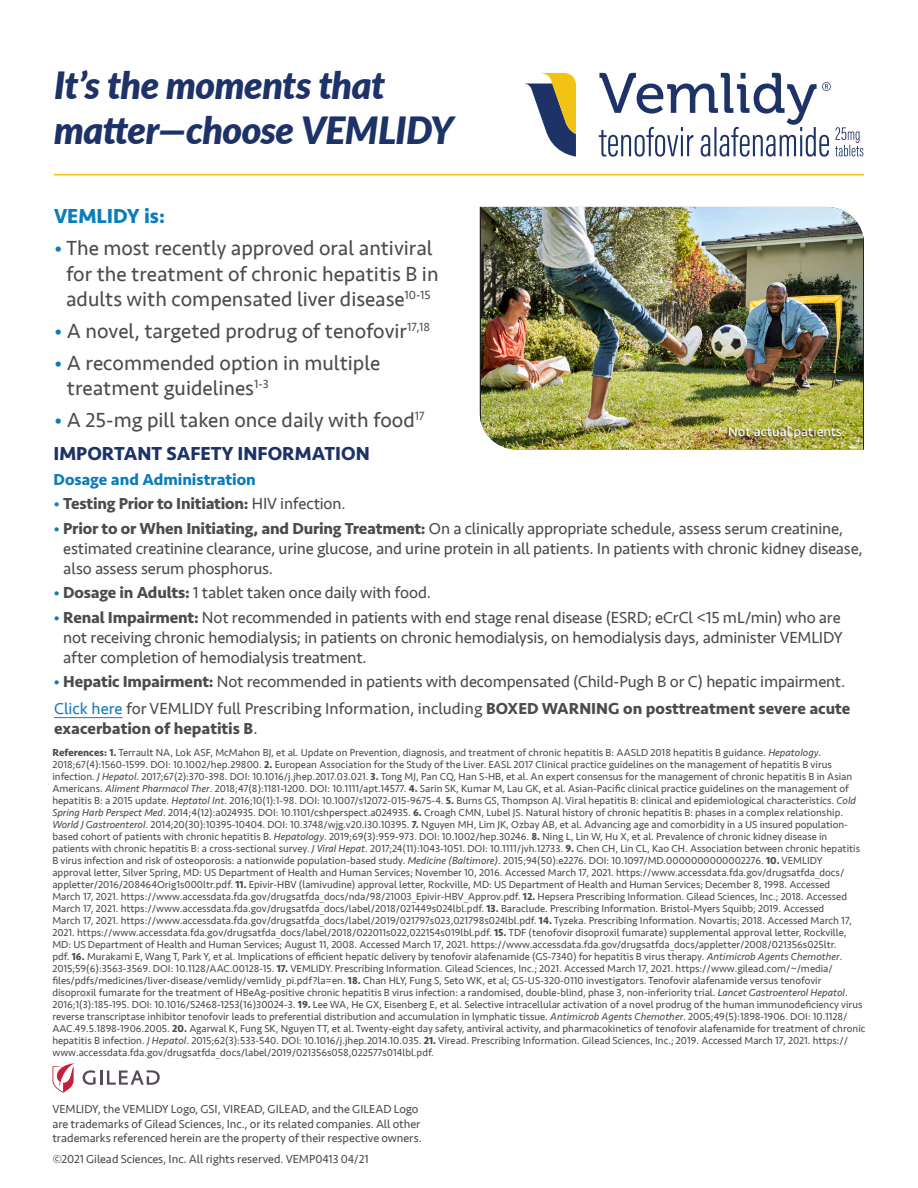
<style>
.page{position:relative;width:918px;height:1188px;background:#fff}
.page>*{position:absolute;margin:0;border:0;box-sizing:border-box;transform-origin:0 0}
.t1{font:italic 900 37.5px/45px "Lato";letter-spacing:-.015em;color:#1d3267}
.t2{font:21px/25.2px "Seravek";color:#4b4c4d;text-align:center}
.t3{font:700 21px "Seravek";color:#0b7dba}
.t4{font:700 19.5px "Seravek";color:#1d3267}
.body_copy{font:16.5px/19.8px "Seravek";letter-spacing:-.015em;color:#4b4c4d}
.body_copy-2{font:700 16.5px/19.8px "Seravek";letter-spacing:-.005em;color:#4b4c4d}
.body_copy-3{font:700 16.5px "Seravek";letter-spacing:-.005em;color:#0b7dba}
.t5{font:13.5px "Seravek";letter-spacing:.01em;color:#fff}
.t6{font:12px/14.4px "Seravek";letter-spacing:-.005em;color:#4b4c4d}
.t7{font:10.5px/12px "Seravek";color:#4b4c4d}
.s1{color:#0b7dba}
.s2{font-weight:400;color:#0b7dba}
.s3{font-weight:400}
.s4{font-weight:700}
.s5{font-weight:400;color:#167cbb}
.s6{font-style:italic}
</style>
<div class="page">
<svg style="left:83px;top:1070px;width:77px;height:15px"></svg>
<svg style="left:53px;top:1063px;width:22px;height:30px"></svg>
<hr style="left:54px;top:174px;width:810px;height:2px;background:#f3c314">
<hr style="left:54px;top:717px;width:69px;height:1px;background:#167cbb">
<svg style="left:599px;top:73px;width:264px;height:84px"></svg>
<svg style="left:524px;top:73px;width:52px;height:84px"></svg>
<img style="left:480px;top:207px;width:384px;height:243px">
<div style="left:727px;top:426px;width:118px;height:15px;background:#231f20;opacity:.75"></div>
<p class="t1" style="left:54px;top:61px;width:401px">It’s the moments that matter—choose VEMLIDY</p>
<p class="t3" style="left:54px;top:203px;width:113px">VEMLIDY is:</p>
<p class="t2" style="left:54px;top:236px;width:386px"><span class="s1">•</span> The most recently approved oral antiviral for the treatment of chronic hepatitis B in adults with compensated liver disease<sup>10-15</sup></p>
<p class="t2" style="left:54px;top:318px;width:378px"><span class="s1">•</span> A novel, targeted prodrug of tenofovir<sup>17,18</sup></p>
<p class="t2" style="left:67px;top:350px;width:315px;text-align:left;text-indent:-13px"><span class="s1">•</span> A recommended option in multiple treatment guidelines<sup>1-3</sup></p>
<p class="t2" style="left:54px;top:407px;width:372px"><span class="s1">•</span> A 25-mg pill taken once daily with food<sup>17</sup></p>
<p class="t5" style="left:728px;top:422px;width:119px">Not actual patients.</p>
<p class="t4" style="left:53px;top:442px;width:318px">IMPORTANT SAFETY INFORMATION</p>
<p class="body_copy-3" style="left:53px;top:469px;width:204px">Dosage and Administration</p>
<p class="body_copy-2" style="left:53px;top:494px;width:294px"><span class="s2">•</span> Testing Prior to Initiation: <span class="s3">HIV infection.</span></p>
<p class="body_copy" style="left:63px;top:519px;width:801px;text-indent:-10px"><span class="s1">•</span> <span class="s4">Prior to or When Initiating, and During Treatment:</span> On a clinically appropriate schedule, assess serum creatinine, estimated creatinine clearance, urine glucose, and urine protein in all patients. In patients with chronic kidney disease, also assess serum phosphorus.</p>
<p class="body_copy" style="left:53px;top:583px;width:379px"><span class="s1">•</span> <span class="s4">Dosage in Adults:</span> 1 tablet taken once daily with food.</p>
<p class="body_copy" style="left:63px;top:608px;width:781px;text-align:justify;text-indent:-10px"><span class="s1">•</span> <span class="s4">Renal Impairment:</span> Not recommended in patients with end stage renal disease (ESRD; eCrCl &lt;15 mL/min) who are not receiving chronic hemodialysis; in patients on chronic hemodialysis, on hemodialysis days, administer VEMLIDY after completion of hemodialysis treatment.</p>
<p class="body_copy" style="left:53px;top:672px;width:793px"><span class="s1">•</span> <span class="s4">Hepatic Impairment:</span> Not recommended in patients with decompensated (Child-Pugh B or C) hepatic impairment.</p>
<p class="body_copy-2" style="left:54px;top:699px;width:798px"><span class="s5">Click here</span> <span class="s3">for VEMLIDY full Prescribing Information, including</span> BOXED WARNING on posttreatment severe acute exacerbation of hepatitis B<span class="s3">.</span></p>
<p class="t7" style="left:52px;top:747px;width:815px"><span class="s4">References: 1.</span> Terrault NA, Lok ASF, McMahon BJ, et al. Update on Prevention, diagnosis, and treatment of chronic hepatitis B: AASLD 2018 hepatitis B guidance. <span class="s6">Hepatology</span>.<br>2018;67(4):1560-1599. DOI: 10.1002/hep.29800. <span class="s4">2.</span> European Association for the Study of the Liver. EASL 2017 Clinical practice guidelines on the management of hepatitis B virus infection. <span class="s6">J Hepatol</span>. 2017;67(2):370-398. DOI: 10.1016/j.jhep.2017.03.021. <span class="s4">3.</span> Tong MJ, Pan CQ, Han S-HB, et al. An expert consensus for the management of chronic hepatitis B in Asian Americans. <span class="s6">Aliment Pharmacol Ther</span>. 2018;47(8):1181-1200. DOI: 10.1111/apt.14577. <span class="s4">4.</span> Sarin SK, Kumar M, Lau GK, et al. Asian-Pacific clinical practice guidelines on the management of hepatitis B: a 2015 update. <span class="s6">Heptatol Int</span>. 2016;10(1):1-98. DOI: 10.1007/s12072-015-9675-4. <span class="s4">5.</span> Burns GS, Thompson AJ. Viral hepatitis B: clinical and epidemiological characteristics. <span class="s6">Cold Spring Harb Perspect Med</span>. 2014;4(12):a024935. DOI: 10.1101/cshperspect.a024935. <span class="s4">6.</span> Croagh CMN, Lubel JS. Natural history of chronic hepatitis B: phases in a complex relationship.<br><span class="s6">World J Gastroenterol</span>. 2014;20(30):10395-10404. DOI: 10.3748/wjg.v20.i30.10395. <span class="s4">7.</span> Nguyen MH, Lim JK, Ozbay AB, et al. Advancing age and comorbidity in a US insured population&shy;based cohort of patients with chronic hepatitis B. <span class="s6">Hepatology</span>. 2019;69(3):959-973. DOI: 10.1002/hep.30246. <span class="s4">8.</span> Ning L, Lin W, Hu X, et al. Prevalence of chronic kidney disease in patients with chronic hepatitis B: a cross-sectional survey. <span class="s6">J Viral Hepat</span>. 2017;24(11):1043-1051. DOI: 10.1111/jvh.12733. <span class="s4">9.</span> Chen CH, Lin CL, Kao CH. Association between chronic hepatitis B virus infection and risk of osteoporosis: a nationwide population-based study. <span class="s6">Medicine (Baltimore)</span>. 2015;94(50):e2276. DOI: 10.1097/MD.0000000000002276. <span class="s4">10.</span> VEMLIDY<br>approval letter, Silver Spring, MD: US Department of Health and Human Services; November 10, 2016. Accessed March 17, 2021. https://www.accessdata.fda.gov/drugsatfda_docs/ appletter/2016/208464Orig1s000ltr.pdf. <span class="s4">11.</span> Epivir-HBV (lamivudine) approval letter, Rockville, MD: US Department of Health and Human Services; December 8, 1998. Accessed<br>March 17, 2021. https://www.accessdata.fda.gov/drugsatfda_docs/nda/98/21003_Epivir-HBV_Approv.pdf. <span class="s4">12.</span> Hepsera Prescribing Information. Gilead Sciences, Inc.; 2018. Accessed March 17, 2021. https://www.accessdata.fda.gov/drugsatfda_docs/label/2018/021449s024lbl.pdf. <span class="s4">13.</span> Baraclude. Prescribing Information. Bristol-Myers Squibb; 2019. Accessed<br>March 17, 2021. https://www.accessdata.fda.gov/drugsatfda_docs/label/2019/021797s023,021798s024lbl.pdf. <span class="s4">14.</span> Tyzeka. Prescribing Information. Novartis; 2018. Accessed March 17, 2021. https://www.accessdata.fda.gov/drugsatfda_docs/label/2018/022011s022,022154s019lbl.pdf. <span class="s4">15.</span> TDF (tenofovir disoproxil fumarate) supplemental approval letter, Rockville, MD: US Department of Health and Human Services; August 11, 2008. Accessed March 17, 2021. https://www.accessdata.fda.gov/drugsatfda_docs/appletter/2008/021356s025ltr.<br>pdf. <span class="s4">16.</span> Murakami E, Wang T, Park Y, et al. Implications of efficient hepatic delivery by tenofovir alafenamide (GS-7340) for hepatitis B virus therapy. <span class="s6">Antimicrob Agents Chemother</span>.<br>2015;59(6):3563-3569. DOI: 10.1128/AAC.00128-15. <span class="s4">17.</span> VEMLIDY. Prescribing Information. Gilead Sciences, Inc.; 2021. Accessed March 17, 2021. https://www.gilead.com/~/media/ files/pdfs/medicines/liver-disease/vemlidy/vemlidy_pi.pdf?la=en. <span class="s4">18.</span> Chan HLY, Fung S, Seto WK, et al; GS-US-320-0110 investigators. Tenofovir alafenamide versus tenofovir disoproxil fumarate for the treatment of HBeAg-positive chronic hepatitis B virus infection: a randomised, double-blind, phase 3, non-inferiority trial. <span class="s6">Lancet Gastroenterol Hepatol</span>.<br>2016;1(3):185-195. DOI: 10.1016/S2468-1253(16)30024-3. <span class="s4">19.</span> Lee WA, He GX, Eisenberg E, et al. Selective intracellular activation of a novel prodrug of the human immunodeficiency virus reverse transcriptase inhibitor tenofovir leads to preferential distribution and accumulation in lymphatic tissue. <span class="s6">Antimicrob Agents Chemother</span>. 2005;49(5):1898-1906. DOI: 10.1128/ AAC.49.5.1898-1906.2005. <span class="s4">20.</span> Agarwal K, Fung SK, Nguyen TT, et al. Twenty-eight day safety, antiviral activity, and pharmacokinetics of tenofovir alafenamide for treatment of chronic hepatitis B infection. <span class="s6">J Hepatol</span>. 2015;62(3):533-540. DOI: 10.1016/j.jhep.2014.10.035. <span class="s4">21.</span> Viread. Prescribing Information. Gilead Sciences, Inc.; 2019. Accessed March 17, 2021. https:// www.accessdata.fda.gov/drugsatfda_docs/label/2019/021356s058,022577s014lbl.pdf.</p>
<p class="t6" style="left:52px;top:1102px;width:371px">VEMLIDY, the VEMLIDY Logo, GSI, VIREAD, GILEAD, and the GILEAD Logo are trademarks of Gilead Sciences, Inc., or its related companies. All other trademarks referenced herein are the property of their respective owners.</p>
<p class="t6" style="left:52px;top:1152px;width:318px">©2021 Gilead Sciences, Inc. All rights reserved. VEMP0413 04/21</p>
</div>
